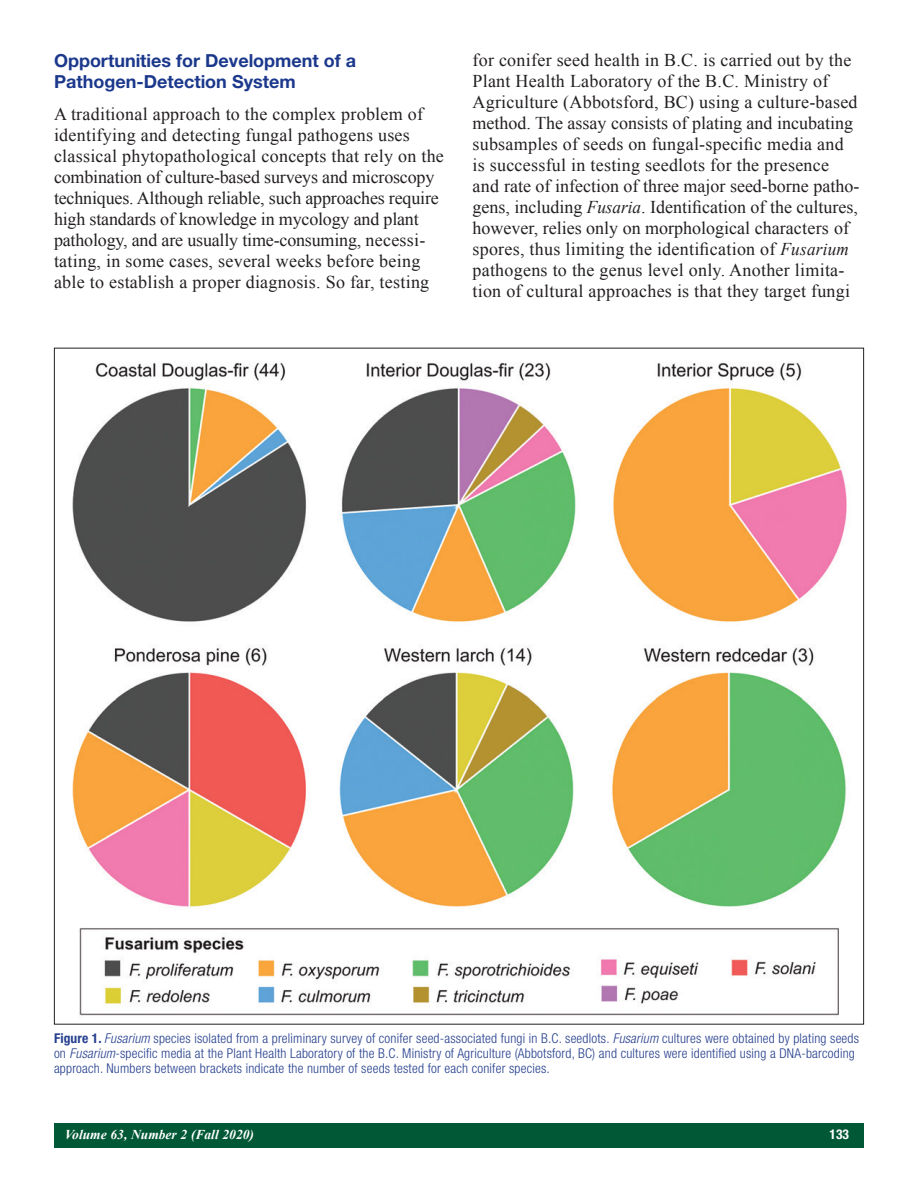
<style>
.page{position:relative;width:918px;height:1188px;background:#fff}
.page>*{position:absolute;margin:0;border:0;box-sizing:border-box;transform-origin:0 0}
.t1{font:18px/21px "Times New Roman";letter-spacing:.015em;color:#231f20}
.Body_Head_2{font:700 18px/21px "Helvetica Neue LT Std";color:#1b388c}
.Captions{font:300 condensed 13.5px/15px "Helvetica Neue LT Std";letter-spacing:.015em;color:#253f8e}
.t2{font:italic 700 13.5px "Times New Roman";color:#fff}
.t3{font:700 condensed 13.5px "Helvetica Neue LT Std";color:#fff}
.s1{font-style:italic}
.s2{font-weight:700}
</style>
<div class="page">
<div style="left:54px;top:1123px;width:810px;height:25px;background:#005837"></div>
<img style="left:72px;top:362px;width:775px;height:654px">
<p class="Body_Head_2" style="left:54px;top:50px;width:304px">Opportunities for Development of a<br>Pathogen-Detection System</p>
<p class="t1" style="left:54px;top:103px;width:391px">A traditional approach to the complex problem of identifying and detecting fungal pathogens uses classical phytopathological concepts that rely on the combination of culture-based surveys and microscopy techniques. Although reliable, such approaches require high standards of knowledge in mycology and plant pathology, and are usually time-consuming, necessi&shy;tating, in some cases, several weeks before being able to establish a proper diagnosis. So far, testing</p>
<p class="t1" style="left:472px;top:50px;width:388px">for conifer seed health in B.C. is carried out by the Plant Health Laboratory of the B.C. Ministry of Agriculture (Abbotsford, BC) using a culture-based method. The assay consists of plating and incubating subsamples of seeds on fungal-specific media and is successful in testing seedlots for the presence and rate of infection of three major seed-borne patho&shy;gens, including <span class="s1">Fusaria</span>. Identification of the cultures, however, relies only on morphological characters of spores, thus limiting the identification of <span class="s1">Fusarium </span>pathogens to the genus level only. Another limita&shy;tion of cultural approaches is that they target fungi</p>
<p class="Captions" style="left:54px;top:1030px;width:807px"><span class="s2">Figure 1.</span> <span class="s1">Fusarium</span> species isolated from a preliminary survey of conifer seed-associated fungi in B.C. seedlots. <span class="s1">Fusarium</span> cultures were obtained by plating seeds on <span class="s1">Fusarium</span>-specific media at the Plant Health Laboratory of the B.C. Ministry of Agriculture (Abbotsford, BC) and cultures were identified using a DNA-barcoding approach. Numbers between brackets indicate the number of seeds tested for each conifer species.</p>
<p class="t2" style="left:65px;top:1125px;width:191px">Volume 63, Number 2 (Fall 2020)</p>
<p class="t3" style="left:830px;top:1126px;width:21px">133</p>
</div>
